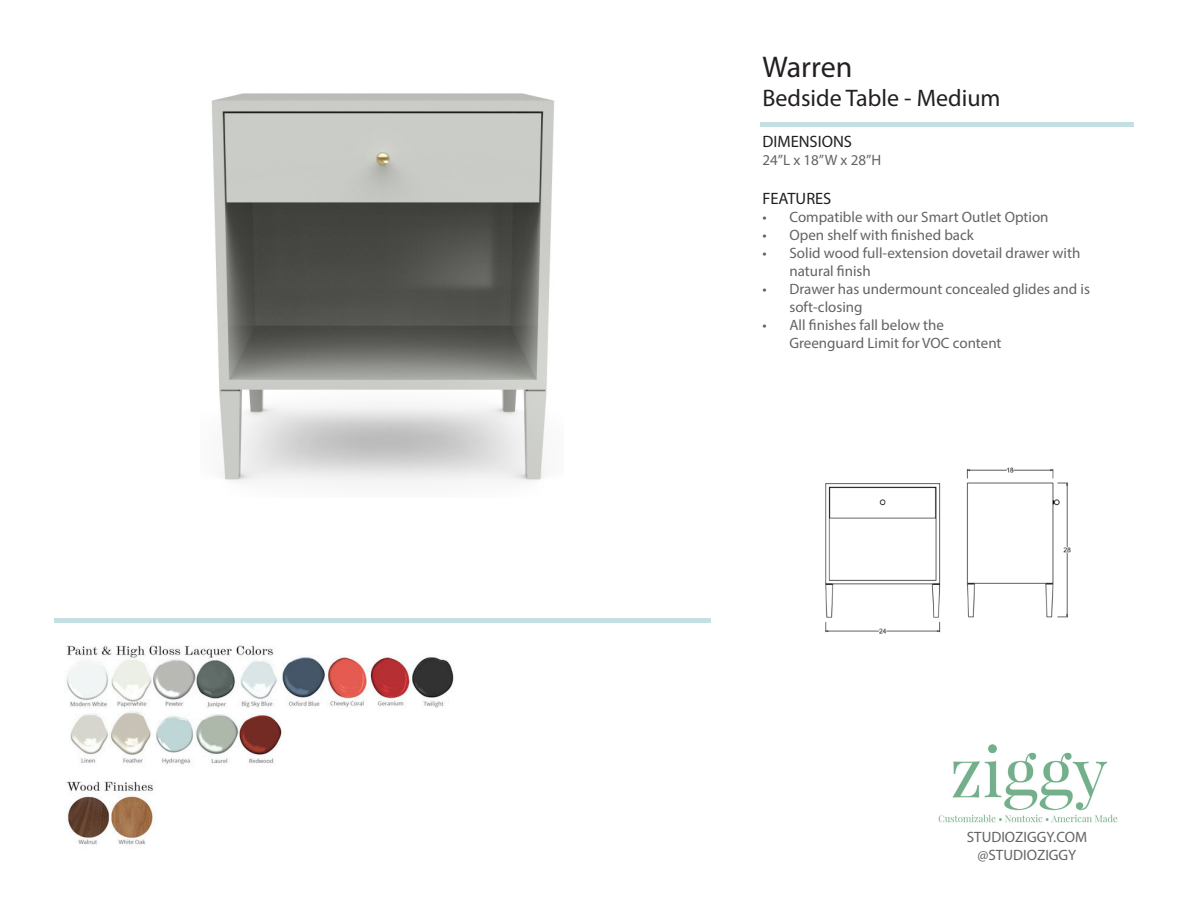
<style>
.page{position:relative;width:1188px;height:918px;background:#fff}
.page>*{position:absolute;margin:0;border:0;box-sizing:border-box;transform-origin:0 0}
.t1{font:30px "Myriad Pro";color:#231f20}
.t2{font:24px "Myriad Pro";color:#231f20}
.t3{font:16.5px "Myriad Pro";color:#231f20}
.t4{font:15px/18px "Myriad Pro";color:#636366}
</style>
<div class="page">
<div style="left:760px;top:122px;width:374px;height:5px;background:#c5e0e3"></div>
<img style="left:211px;top:93px;width:344px;height:391px">
<img style="left:825px;top:467px;width:246px;height:167px">
<hr style="left:54px;top:618px;width:657px;height:4px;background:#c5e0e3">
<img style="left:938px;top:744px;width:180px;height:79px">
<img style="left:66px;top:645px;width:388px;height:200px">
<p class="t1" style="left:762px;top:48px;width:91px">Warren</p>
<p class="t2" style="left:762px;top:83px;width:240px">Bedside Table - Medium</p>
<p class="t3" style="left:762px;top:131px;width:91px">DIMENSIONS</p>
<p class="t4" style="left:762px;top:150px;width:120px">24”L x 18”W x 28”H</p>
<p class="t3" style="left:762px;top:189px;width:70px">FEATURES</p>
<p class="t4" style="left:762px;top:208px;width:288px">• Compatible with our Smart Outlet Option</p>
<p class="t4" style="left:762px;top:226px;width:213px">• Open shelf with finished back</p>
<p class="t4" style="left:789px;top:244px;width:292px;text-indent:-27px">• Solid wood full-extension dovetail drawer with natural finish</p>
<p class="t4" style="left:789px;top:280px;width:302px;text-indent:-27px">• Drawer has undermount concealed glides and is soft-closing</p>
<p class="t4" style="left:789px;top:316px;width:214px;text-indent:-27px">• All finishes fall below the<br>Greenguard Limit for VOC content</p>
<p class="t4" style="left:967px;top:828px;width:122px;text-align:center">STUDIOZIGGY.COM @STUDIOZIGGY</p>
</div>
